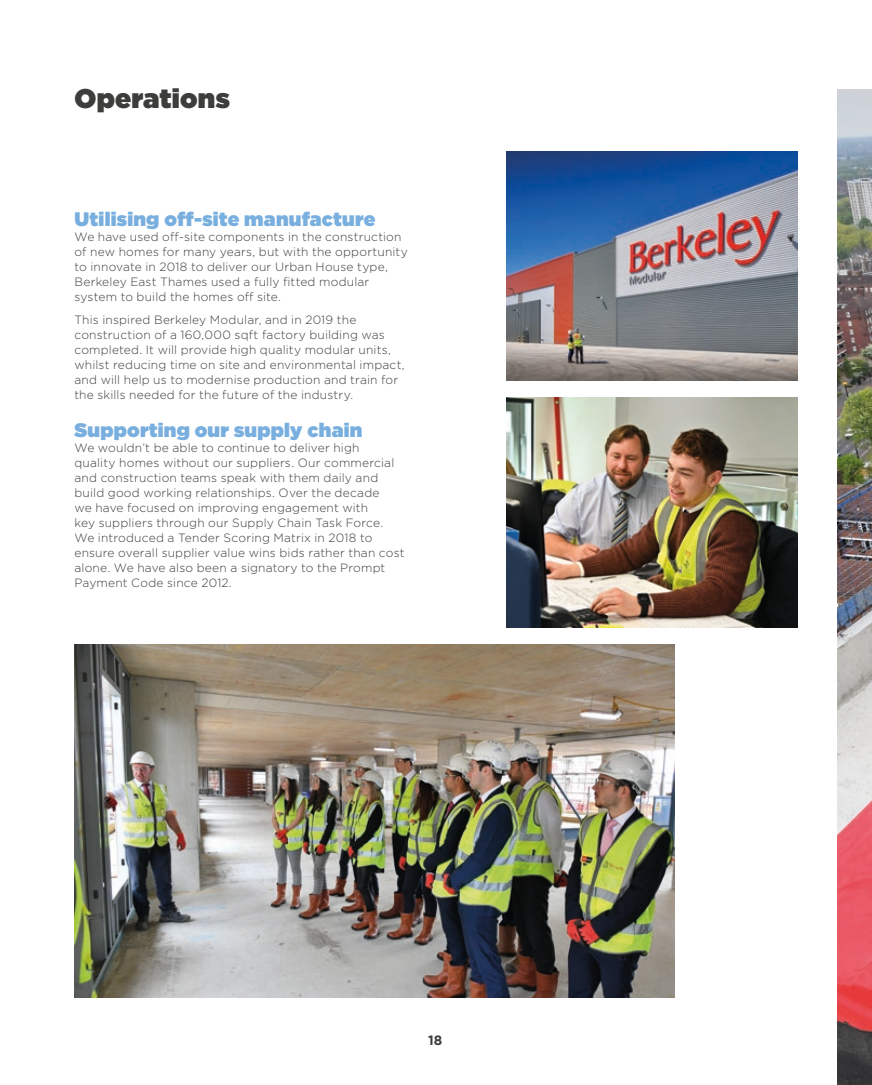
<style>
.page{position:relative;width:872px;height:1085px;background:#fff}
.page>*{position:absolute;margin:0;border:0;box-sizing:border-box;transform-origin:0 0}
.t1{font:900 27px "Gotham";letter-spacing:.01em;color:#3d3d3c}
.t2{font:900 19.5px "Gotham";letter-spacing:.01em;color:#79afdf}
.t3{font:700 13.5px "Gotham";color:#3d3d3c}
.t4{font:300 12px/15px "Gotham";letter-spacing:.015em;color:#3d3d3c}
</style>
<div class="page">
<img style="left:506px;top:151px;width:291px;height:230px">
<img style="left:506px;top:398px;width:291px;height:229px">
<img style="left:837px;top:89px;width:35px;height:995px">
<img style="left:74px;top:644px;width:600px;height:353px">
<h1 class="t1" style="left:74px;top:79px;width:157px">Operations</h1>
<h2 class="t2" style="left:74px;top:205px;width:302px">Utilising off-site manufacture</h2>
<p class="t4" style="left:74px;top:229px;width:335px">We have used off-site components in the construction of new homes for many years, but with the opportunity to innovate in 2018 to deliver our Urban House type, Berkeley East Thames used a fully fitted modular system to build the homes off site.</p>
<p class="t4" style="left:74px;top:312px;width:331px">This inspired Berkeley Modular, and in 2019 the construction of a 160,000 sqft factory building was completed. It will provide high quality modular units, whilst reducing time on site and environmental impact, and will help us to modernise production and train for the skills needed for the future of the industry.</p>
<h2 class="t2" style="left:74px;top:415px;width:289px">Supporting our supply chain</h2>
<p class="t4" style="left:74px;top:439px;width:332px">We wouldn’t be able to continue to deliver high<br>quality homes without our suppliers. Our commercial and construction teams speak with them daily and build good working relationships. Over the decade<br>we have focused on improving engagement with<br>key suppliers through our Supply Chain Task Force.<br>We introduced a Tender Scoring Matrix in 2018 to ensure overall supplier value wins bids rather than cost alone. We have also been a signatory to the Prompt Payment Code since 2012.</p>
<p class="t3" style="left:428px;top:1030px;width:16px">18</p>
</div>
